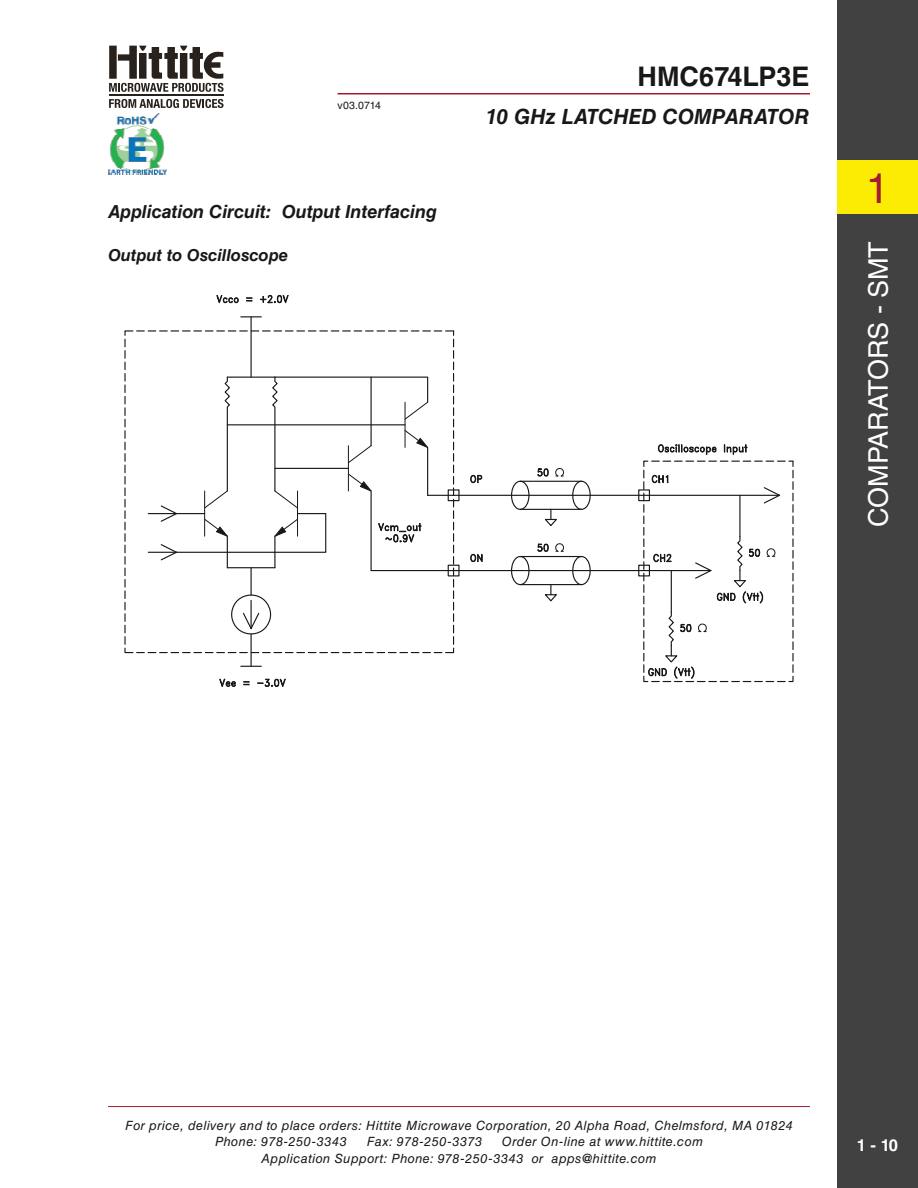
<style>
.page{position:relative;width:918px;height:1188px;background:#fff}
.page>*{position:absolute;margin:0;border:0;box-sizing:border-box;transform-origin:0 0}
.t1{font:42px "Helvetica LT Std";color:#a41c33}
.t2{font:27px "Helvetica LT Std";letter-spacing:-.01em;color:#fff}
.t3{font:700 27px "Helvetica LT Std";color:#191817}
.t4{font:italic 700 21px "Helvetica LT Std";letter-spacing:-.005em;color:#191817}
.t5{font:italic 700 18px "Helvetica LT Std";letter-spacing:-.005em;color:#191817}
.t6{font:italic 700 16.5px "Helvetica LT Std";color:#191817}
.t7{font:700 16.5px "Helvetica LT Std";color:#fff}
.t8{font:italic 12.75px/16.5px "Helvetica LT Std";letter-spacing:.035em;color:#191817}
.t9{font:10.5px "Helvetica LT Std";color:#191817}
</style>
<div class="page">
<hr style="left:108px;top:1106px;width:702px;height:1px;background:#a41c33">
<hr style="left:337px;top:93px;width:473px;height:1px;background:#a41c33">
<img style="left:108px;top:113px;width:58px;height:62px">
<div style="left:837px;top:0;width:81px;height:1188px;background:#414141"></div>
<div style="left:837px;top:160px;width:81px;height:54px;background:#fcec03"></div>
<svg style="left:109px;top:99px;width:115px;height:9px"></svg>
<svg style="left:109px;top:46px;width:115px;height:46px"></svg>
<hr style="left:109px;top:94px;width:114px;height:2px;background:#28211c">
<hr style="left:520px;top:556px;width:61px;height:1px;background:#191817">
<hr style="left:520px;top:584px;width:61px;height:1px;background:#191817">
<svg style="left:571px;top:555px;width:22px;height:31px"></svg>
<svg style="left:241px;top:666px;width:20px;height:1px"></svg>
<svg style="left:219px;top:678px;width:17px;height:9px"></svg>
<svg style="left:243px;top:681px;width:7px;height:5px"></svg>
<svg style="left:257px;top:678px;width:29px;height:9px"></svg>
<div style="left:448px;top:565px;width:12px;height:11px;border:1px solid #191817"></div>
<hr style="left:371px;top:570px;width:340px;height:1px;background:#191817">
<hr style="left:251px;top:317px;width:1px;height:60px;background:#191817">
<svg style="left:241px;top:316px;width:20px;height:1px"></svg>
<svg style="left:216px;top:295px;width:23px;height:9px"></svg>
<svg style="left:246px;top:297px;width:7px;height:5px"></svg>
<svg style="left:260px;top:295px;width:29px;height:9px"></svg>
<div style="left:638px;top:565px;width:12px;height:11px;border:1px solid #191817"></div>
<svg style="left:510px;top:543px;width:54px;height:59px"></svg>
<hr style="left:251px;top:634px;width:1px;height:32px;background:#191817">
<hr style="left:520px;top:481px;width:61px;height:1px;background:#191817">
<hr style="left:520px;top:509px;width:61px;height:1px;background:#191817">
<svg style="left:571px;top:480px;width:22px;height:30px"></svg>
<div style="left:638px;top:489px;width:12px;height:12px;border:1px solid #191817"></div>
<svg style="left:510px;top:468px;width:54px;height:58px"></svg>
<hr style="left:428px;top:495px;width:352px;height:1px;background:#191817">
<svg style="left:124px;top:330px;width:331px;height:324px"></svg>
<svg style="left:470px;top:553px;width:13px;height:10px"></svg>
<svg style="left:470px;top:474px;width:13px;height:10px"></svg>
<svg style="left:643px;top:444px;width:151px;height:239px"></svg>
<p class="t9" style="left:338px;top:99px;width:45px">v03.0714</p>
<h3 class="t5" style="left:108px;top:201px;width:331px">Application Circuit: Output Interfacing</h3>
<p class="t6" style="left:108px;top:245px;width:182px">Output to Oscilloscope</p>
<h2 class="t3" style="left:638px;top:60px;width:174px">HMC674LP3E</h2>
<h3 class="t4" style="left:486px;top:104px;width:325px">10 GHz LATCHED COMPARATOR</h3>
<h1 class="t1" style="left:866px;top:164px;width:25px">1</h1>
<h2 class="t2" style="left:863px;top:527px;width:286px;rotate:-90deg">comparators - SMT</h2>
<p class="t8" style="left:215px;top:1117px;width:579px;text-indent:-90px">For price, delivery and to place orders: Hittite Microwave Corporation, 20 Alpha Road, Chelmsford, MA 01824<br>Phone: 978-250-3343</p>
<p class="t8" style="left:262px;top:1133px;width:443px;text-indent:240px">Order On-line at www.hittite.com<br>Application Support: Phone: 978-250-3343 or apps@hittite.com</p>
<p class="t8" style="left:367px;top:1133px;width:117px">Fax: 978-250-3373</p>
<p class="t7" style="left:857px;top:1135px;width:43px">1 - 10</p>
</div>
